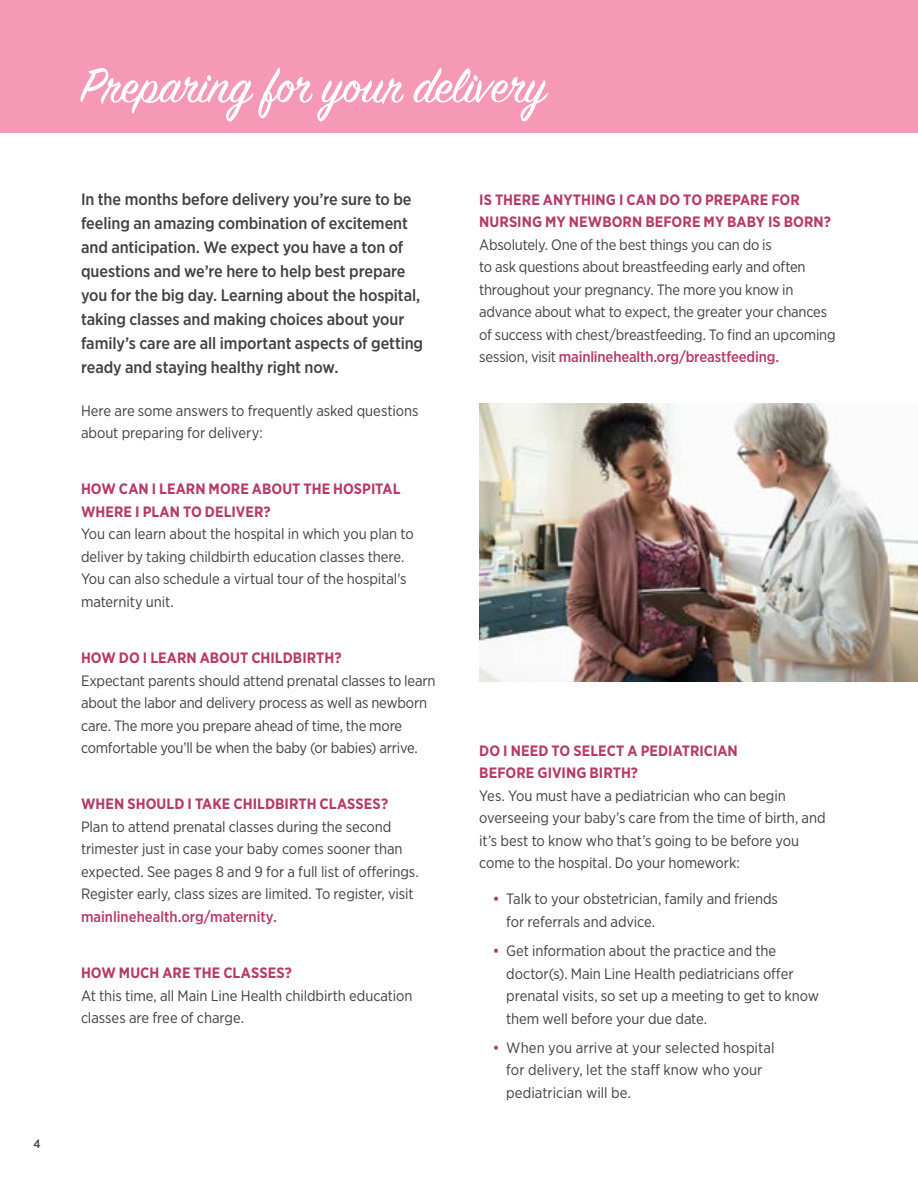
<style>
.page{position:relative;width:918px;height:1188px;background:#fff}
.page>*{position:absolute;margin:0;border:0;box-sizing:border-box;transform-origin:0 0}
.t1{font:54px "Sign Painter House Script";color:#fff}
.t2{font:500 16.5px/24px "Gotham Narrow";letter-spacing:-.005em;color:#414042}
.t3{font:15px/22.5px "Gotham Narrow";letter-spacing:-.01em;color:#414042}
.t4{font:700 15px/22.5px "Gotham Narrow";letter-spacing:.005em;color:#b63b64}
.t5{font:500 15px "Gotham Narrow";color:#b63b64}
.t6{font:500 12px "Gotham Narrow";color:#414042}
.s1{font-weight:500;color:#b63b64}
</style>
<div class="page">
<div style="left:0;top:0;width:918px;height:133px;background:#f599b7"></div>
<img style="left:479px;top:403px;width:439px;height:279px">
<p class="t6" style="left:33px;top:1136px;width:9px">4</p>
<h1 class="t1" style="left:81px;top:52px;width:467px">Preparing for your delivery</h1>
<p class="t2" style="left:81px;top:187px;width:344px">In the months before delivery you’re sure to be feeling an amazing combination of excitement and anticipation. We expect you have a ton of questions and we’re here to help best prepare you for the big day. Learning about the hospital, taking classes and making choices about your family’s care are all important aspects of getting ready and staying healthy right now.</p>
<p class="t3" style="left:81px;top:399px;width:339px">Here are some answers to frequently asked questions about preparing for delivery:</p>
<p class="t4" style="left:81px;top:478px;width:321px">HOW CAN I LEARN MORE ABOUT THE HOSPITAL<br>WHERE I PLAN TO DELIVER?</p>
<p class="t3" style="left:81px;top:523px;width:334px">You can learn about the hospital in which you plan to deliver by taking childbirth education classes there.<br>You can also schedule a virtual tour of the hospital's maternity unit.</p>
<p class="t4" style="left:81px;top:647px;width:262px">HOW DO I LEARN ABOUT CHILDBIRTH?</p>
<p class="t3" style="left:81px;top:669px;width:356px">Expectant parents should attend prenatal classes to learn about the labor and delivery process as well as newborn care. The more you prepare ahead of time, the more comfortable you’ll be when the baby (or babies) arrive.</p>
<p class="t4" style="left:81px;top:793px;width:309px">WHEN SHOULD I TAKE CHILDBIRTH CLASSES?</p>
<p class="t3" style="left:81px;top:815px;width:339px">Plan to attend prenatal classes during the second trimester just in case your baby comes sooner than expected. See pages 8 and 9 for a full list of offerings.<br>Register early, class sizes are limited. To register, visit</p>
<p class="t5" style="left:81px;top:907px;width:197px">mainlinehealth.org/maternity.</p>
<p class="t4" style="left:81px;top:962px;width:213px">HOW MUCH ARE THE CLASSES?</p>
<p class="t3" style="left:81px;top:984px;width:333px">At this time, all Main Line Health childbirth education classes are free of charge.</p>
<p class="t4" style="left:479px;top:188px;width:353px">IS THERE ANYTHING I CAN DO TO PREPARE FOR<br>NURSING MY NEWBORN BEFORE MY BABY IS BORN?</p>
<p class="t3" style="left:479px;top:233px;width:358px">Absolutely. One of the best things you can do is<br>to ask questions about breastfeeding early and often throughout your pregnancy. The more you know in advance about what to expect, the greater your chances of success with chest/breastfeeding. To find an upcoming session, visit <span class="s1">mainlinehealth.org/breastfeeding.</span></p>
<p class="t4" style="left:479px;top:739px;width:260px">DO I NEED TO SELECT A PEDIATRICIAN<br>BEFORE GIVING BIRTH?</p>
<p class="t3" style="left:479px;top:784px;width:348px">Yes. You must have a pediatrician who can begin overseeing your baby’s care from the time of birth, and it’s best to know who that’s going to be before you come to the hospital. Do your homework:</p>
<p class="t3" style="left:506px;top:887px;width:273px;text-indent:-13px"><span class="s1">•</span> Talk to your obstetrician, family and friends for referrals and advice.</p>
<p class="t3" style="left:506px;top:939px;width:314px;text-indent:-14px"><span class="s1">•</span> Get information about the practice and the doctor(s). Main Line Health pediatricians offer prenatal visits, so set up a meeting to get to know them well before your due date.</p>
<p class="t3" style="left:506px;top:1036px;width:270px;text-indent:-14px"><span class="s1">•</span> When you arrive at your selected hospital for delivery, let the staff know who your pediatrician will be.</p>
</div>
